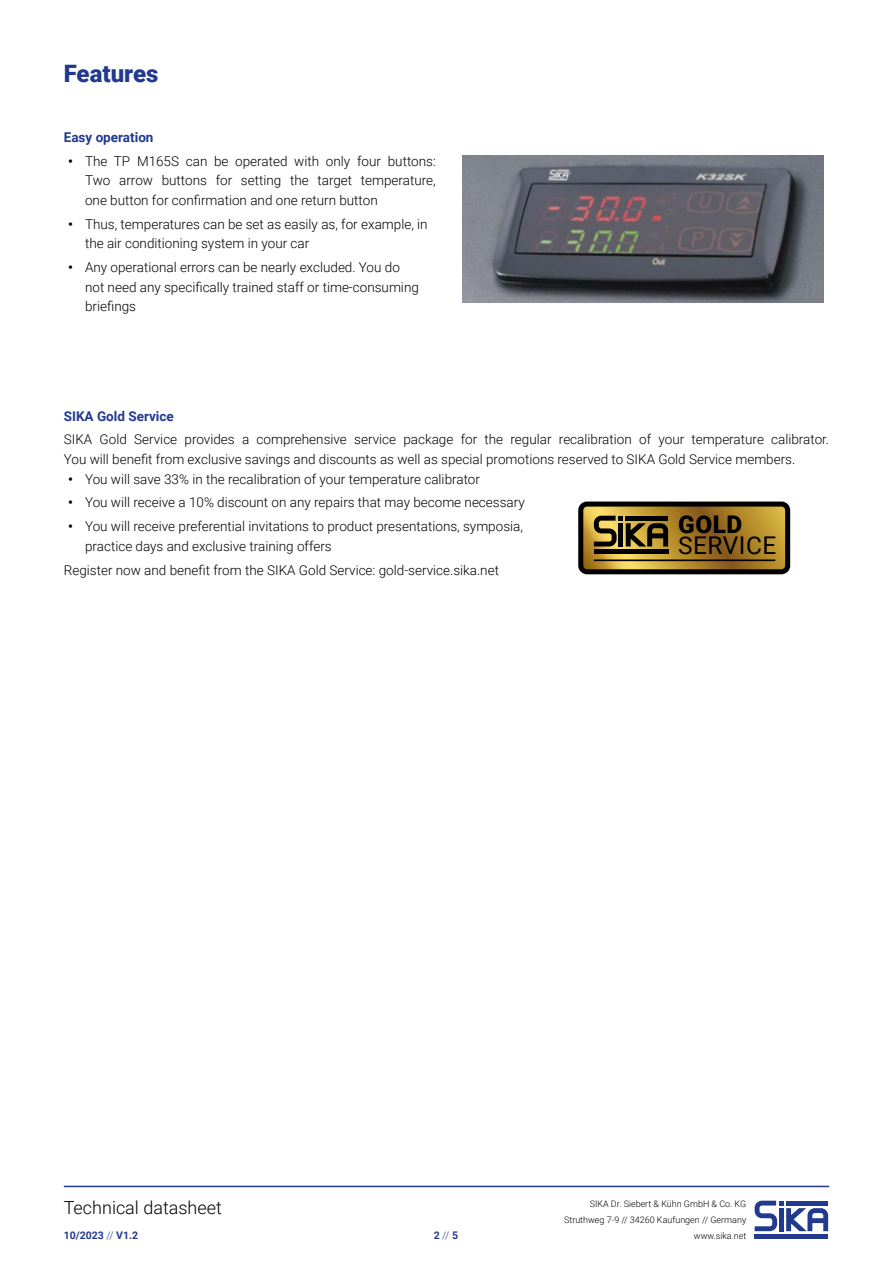
<style>
.page{position:relative;width:893px;height:1263px;background:#fff}
.page>*{position:absolute;margin:0;border:0;box-sizing:border-box;transform-origin:0 0}
.t1{font:24.45px "Roboto";letter-spacing:.02em;color:#000}
.t2{font:900 24.45px "Roboto";color:#000}
.t3{font:900 24px "Roboto";color:#213a8f}
.t4{font:300 18px "Roboto";color:#000}
.t5{font:300 13.5px/19.5px "Roboto";color:#000}
.t6{font:700 13.5px "Roboto";color:#213a8f}
.t7{font:700 10.5px "Roboto";color:#213a8f}
.t8{font:300 9px/15.8px "Roboto";color:#000;text-align:right}
.s1{font-weight:700}
.s2{font-weight:300}
</style>
<div class="page">
<hr style="left:64px;top:1186px;width:765px;height:1px;background:#213a8f">
<svg style="left:754px;top:1200px;width:75px;height:39px"></svg>
<img style="left:463px;top:156px;width:361px;height:146px">
<svg style="left:578px;top:501px;width:213px;height:74px"></svg>
<h2 class="t3" style="left:64px;top:56px;width:96px">Features</h2>
<p class="t6" style="left:64px;top:128px;width:91px">Easy operation</p>
<p class="t5" style="left:85px;top:151px;width:352px;text-align:justify;text-indent:-17px"><span class="s1">•</span> The TP M165S can be operated with only four buttons:<br>Two arrow buttons for setting the target temperature, one button for confirmation and one return button</p>
<p class="t5" style="left:85px;top:214px;width:344px;text-indent:-17px"><span class="s1">•</span> Thus, temperatures can be set as easily as, for example, in the air conditioning system in your car</p>
<p class="t5" style="left:85px;top:257px;width:335px;text-indent:-17px"><span class="s1">•</span> Any operational errors can be nearly excluded. You do not need any specifically trained staff or time-consuming briefings</p>
<p class="t6" style="left:64px;top:406px;width:111px">SIKA Gold Service</p>
<p class="t5" style="left:64px;top:429px;width:767px">SIKA Gold Service provides a comprehensive service package for the regular recalibration of your temperature calibrator.<br>You will benefit from exclusive savings and discounts as well as special promotions reserved to SIKA Gold Service members.</p>
<p class="t5" style="left:68px;top:468px;width:413px"><span class="s1">•</span> You will save 33% in the recalibration of your temperature calibrator</p>
<p class="t5" style="left:68px;top:492px;width:458px"><span class="s1">•</span> You will receive a 10% discount on any repairs that may become necessary</p>
<p class="t5" style="left:85px;top:516px;width:439px;text-indent:-17px"><span class="s1">•</span> You will receive preferential invitations to product presentations, symposia, practice days and exclusive training offers</p>
<p class="t5" style="left:64px;top:559px;width:437px">Register now and benefit from the SIKA Gold Service: gold-service.sika.net</p>
<h1 class="t2" style="left:678px;top:507px;width:66px">GOLD</h1>
<h1 class="t1" style="left:678px;top:528px;width:100px">SERVICE</h1>
<h3 class="t4" style="left:64px;top:1195px;width:160px">Technical datasheet</h3>
<p class="t7" style="left:64px;top:1228px;width:76px">10/2023 <span class="s2">//</span> V1.2</p>
<p class="t7" style="left:434px;top:1228px;width:26px">2 <span class="s2">//</span> 5</p>
<p class="t8" style="left:564px;top:1196px;width:184px">SIKA Dr. Siebert &amp; Kühn GmbH &amp; Co. KG<br>Struthweg 7-9 // 34260 Kaufungen // Germany www.sika.net</p>
</div>
